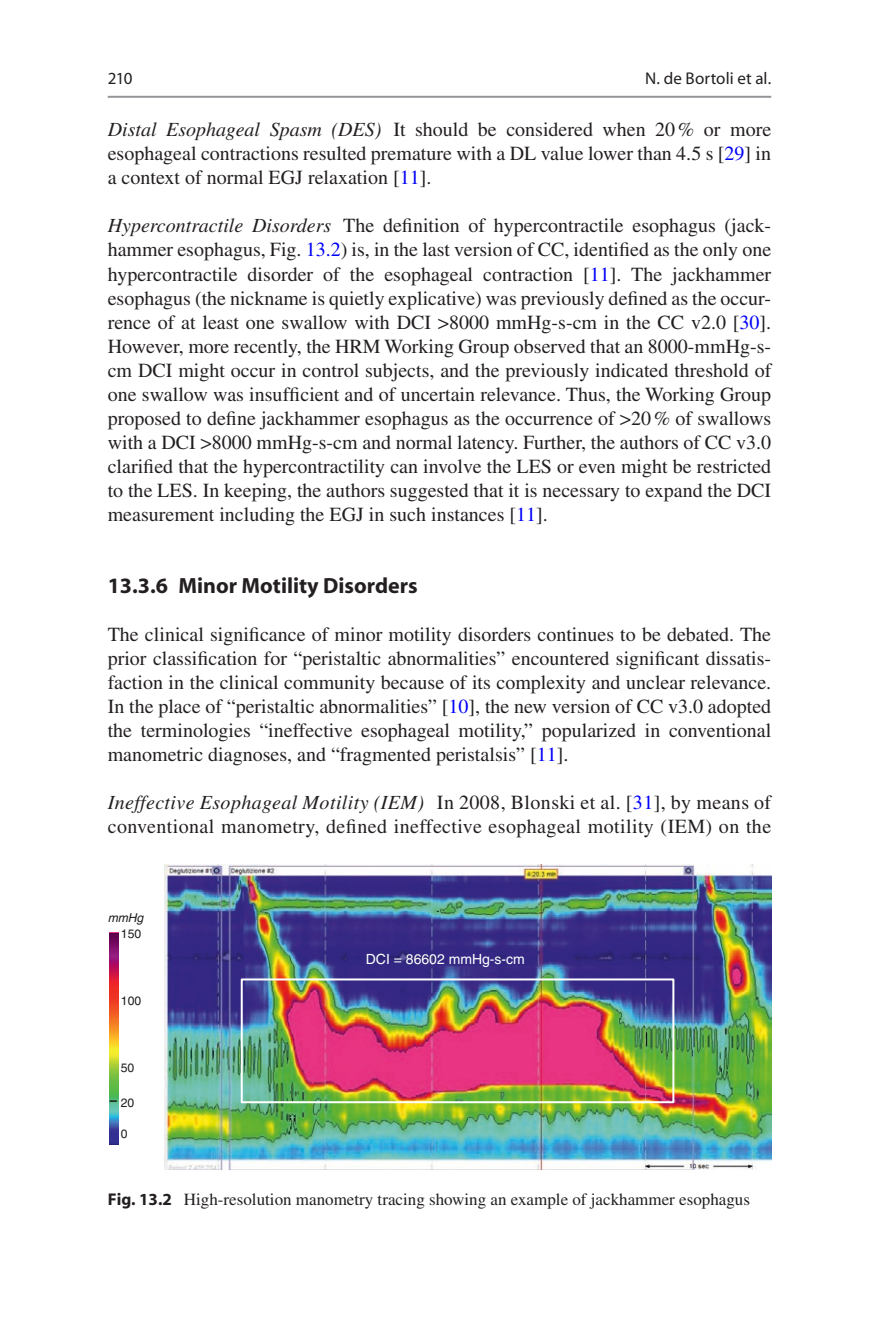
<style>
.page{position:relative;width:879px;height:1333px;background:#fff}
.page>*{position:absolute;margin:0;border:0;box-sizing:border-box;transform-origin:0 0}
.t1{font:700 22px "Rklrcj Myriad";color:#231f20}
.t2{font:20px/24px "Wksgst Times";color:#231f20;text-align:justify}
.t3{font:20px "Wksgst Times";letter-spacing:.02em;color:#231f20}
.t4{font:italic 20px "Kxfvjl Times";letter-spacing:.02em;color:#231f20}
.t5{font:17px "Wksgst Times";color:#231f20}
.t6{font:17px "Vyxvlp Myriad";letter-spacing:.01em;color:#231f20}
.t7{font:17px "Ykfxsf Myriad";color:#231f20}
.t8{font:14px "Kdsymd Helvetica";color:#fff}
.t9{font:12.2px "Kdsymd Helvetica";letter-spacing:.005em;color:#1d1e1f}
.t10{font:italic 12.2px "Fgspjt Helvetica";color:#1d1e1f}
.s1{font-family:"Kxfvjl Times";font-style:italic}
.s2{color:#0000fa}
.s3{font-family:"Wksgst Times";font-style:normal}
.s4{font-family:"Wksgst Times";font-style:normal;color:#0000fa}
.s5{font-family:"Rklrcj Myriad";font-weight:700}
</style>
<div class="page">
<img style="left:165px;top:864px;width:606px;height:305px">
<img style="left:110px;top:932px;width:9px;height:212px">
<div style="left:241px;top:978px;width:433px;height:125px;border:2px solid #fff"></div>
<hr style="left:108px;top:96px;width:663px;height:2px;background:#939598">
<p class="t6" style="left:645px;top:70px;width:128px">N. de Bortoli et al.</p>
<p class="t7" style="left:108px;top:70px;width:26px">210</p>
<p class="t2" style="left:108px;top:118px;width:665px"><span class="s1">Distal Esophageal Spasm (DES)</span> It should be considered when 20% or more esophageal contractions resulted premature with a DL value lower than 4.5 s [<span class="s2">29</span>] in a context of normal EGJ relaxation [<span class="s2">11</span>].</p>
<p class="t2" style="left:108px;top:214px;width:665px"><span class="s1">Hypercontractile Disorders</span> The definition of hypercontractile esophagus (jack&shy;hammer esophagus, Fig. <span class="s2">13.2</span>) is, in the last version of CC, identified as the only one hypercontractile disorder of the esophageal contraction [<span class="s2">11</span>]. The jackhammer esophagus (the nickname is quietly explicative) was previously defined as the occur&shy;rence of at least one swallow with DCI &gt;8000 mmHg-s-cm in the CC v2.0 [<span class="s2">30</span>].<br>However, more recently, the HRM Working Group observed that an 8000-mmHg-s&shy;cm DCI might occur in control subjects, and the previously indicated threshold of one swallow was insufficient and of uncertain relevance. Thus, the Working Group proposed to define jackhammer esophagus as the occurrence of &gt;20% of swallows with a DCI &gt;8000 mmHg-s-cm and normal latency. Further, the authors of CC v3.0 clarified that the hypercontractility can involve the LES or even might be restricted to the LES. In keeping, the authors suggested that it is necessary to expand the DCI measurement including the EGJ in such instances [<span class="s2">11</span>].</p>
<p class="t1" style="left:108px;top:574px;width:311px">13.3.6 Minor Motility Disorders</p>
<p class="t2" style="left:108px;top:622px;width:665px">The clinical significance of minor motility disorders continues to be debated. The prior classification for “peristaltic abnormalities” encountered significant dissatis&shy;faction in the clinical community because of its complexity and unclear relevance.<br>In the place of “peristaltic abnormalities” [<span class="s2">10</span>], the new version of CC v3.0 adopted the terminologies “ineffective esophageal motility,” popularized in conventional manometric diagnoses, and “fragmented peristalsis” [<span class="s2">11</span>].</p>
<p class="t4" style="left:108px;top:791px;width:665px">Ineffective Esophageal Motility (IEM) <span class="s3">In 2008, Blonski et al. [</span><span class="s4">31</span><span class="s3">], by means of</span></p>
<p class="t3" style="left:108px;top:814px;width:665px">conventional manometry, defined ineffective esophageal motility (IEM) on the</p>
<p class="t10" style="left:108px;top:910px;width:37px">mmHg</p>
<p class="t9" style="left:121px;top:926px;width:22px">150</p>
<p class="t9" style="left:121px;top:993px;width:22px">100</p>
<p class="t9" style="left:121px;top:1060px;width:15px">50</p>
<p class="t9" style="left:121px;top:1095px;width:15px">20</p>
<p class="t9" style="left:121px;top:1126px;width:8px">0</p>
<p class="t8" style="left:366px;top:950px;width:161px">DCI = 86602 mmHg-s-cm</p>
<p class="t5" style="left:108px;top:1189px;width:644px"><span class="s5">Fig. 13.2</span> High-resolution manometry tracing showing an example of jackhammer esophagus</p>
</div>
